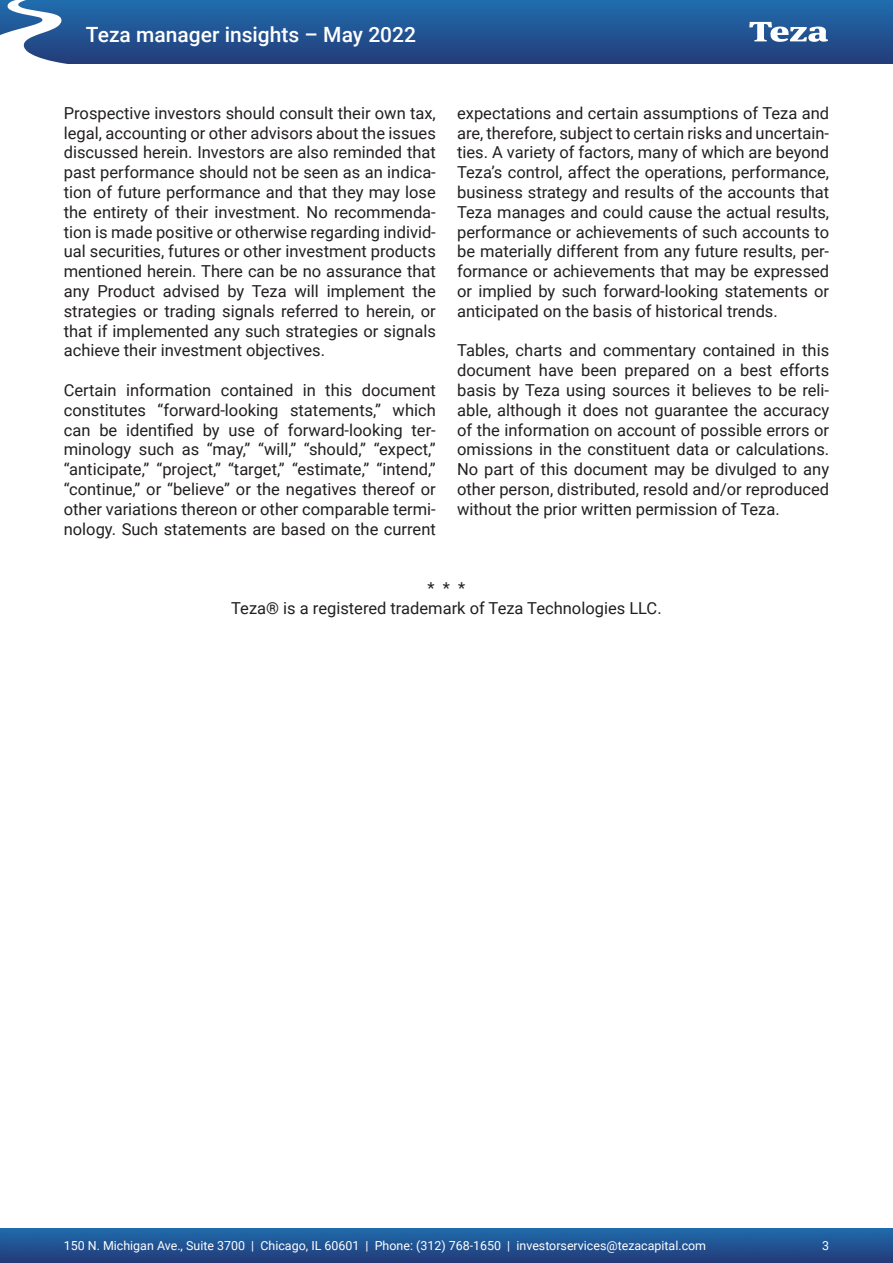
<style>
.page{position:relative;width:893px;height:1263px;background:#fff}
.page>*{position:absolute;margin:0;border:0;box-sizing:border-box;transform-origin:0 0}
.t1{font:500 21px "Roboto";color:#fff}
.t2{font:16.5px/19.8px "Roboto";color:#231f20;text-align:justify}
.t3{font:12.45px "Roboto";color:#fff}
</style>
<div class="page">
<div style="left:0;top:0;width:893px;height:64px;background:linear-gradient(to bottom,#206dae,#243c7a)"></div>
<svg style="left:0;top:0;width:80px;height:64px"></svg>
<img style="left:0;top:1228px;width:893px;height:35px">
<svg style="left:749px;top:22px;width:79px;height:20px"></svg>
<p class="t1" style="left:86px;top:19px;width:332px">Teza manager insights – May 2022</p>
<p class="t2" style="left:64px;top:102px;width:374px">Prospective investors should consult their own tax, legal, accounting or other advisors about the issues discussed herein. Investors are also reminded that past performance should not be seen as an indica&shy;tion of future performance and that they may lose the entirety of their investment. No recommenda&shy;tion is made positive or otherwise regarding individ&shy;ual securities, futures or other investment products mentioned herein. There can be no assurance that any Product advised by Teza will implement the strategies or trading signals referred to herein, or that if implemented any such strategies or signals achieve their investment objectives.</p>
<p class="t2" style="left:64px;top:380px;width:374px">Certain information contained in this document constitutes “forward-looking statements,” which can be identified by use of forward-looking ter&shy;minology such as “may,” “will,” “should,” “expect,” “anticipate,” “project,” “target,” “estimate,” “intend,” “continue,” or “believe” or the negatives thereof or other variations thereon or other comparable termi&shy;nology. Such statements are based on the current</p>
<p class="t2" style="left:457px;top:102px;width:374px">expectations and certain assumptions of Teza and are, therefore, subject to certain risks and uncertain&shy;ties. A variety of factors, many of which are beyond Teza’s control, affect the operations, performance, business strategy and results of the accounts that Teza manages and could cause the actual results, performance or achievements of such accounts to be materially different from any future results, per&shy;formance or achievements that may be expressed or implied by such forward-looking statements or anticipated on the basis of historical trends.</p>
<p class="t2" style="left:457px;top:340px;width:374px">Tables, charts and commentary contained in this document have been prepared on a best efforts basis by Teza using sources it believes to be reli&shy;able, although it does not guarantee the accuracy of the information on account of possible errors or omissions in the constituent data or calculations.<br>No part of this document may be divulged to any other person, distributed, resold and/or reproduced without the prior written permission of Teza.</p>
<p class="t2" style="left:428px;top:578px;width:39px">* * *</p>
<p class="t2" style="left:231px;top:597px;width:432px">Teza® is a registered trademark of Teza Technologies LLC.</p>
<p class="t3" style="left:64px;top:1237px;width:644px">150 N. Michigan Ave., Suite 3700 | Chicago, IL 60601 | Phone: (312) 768-1650 | investorservices@tezacapital.com</p>
<p class="t3" style="left:822px;top:1237px;width:8px">3</p>
</div>
